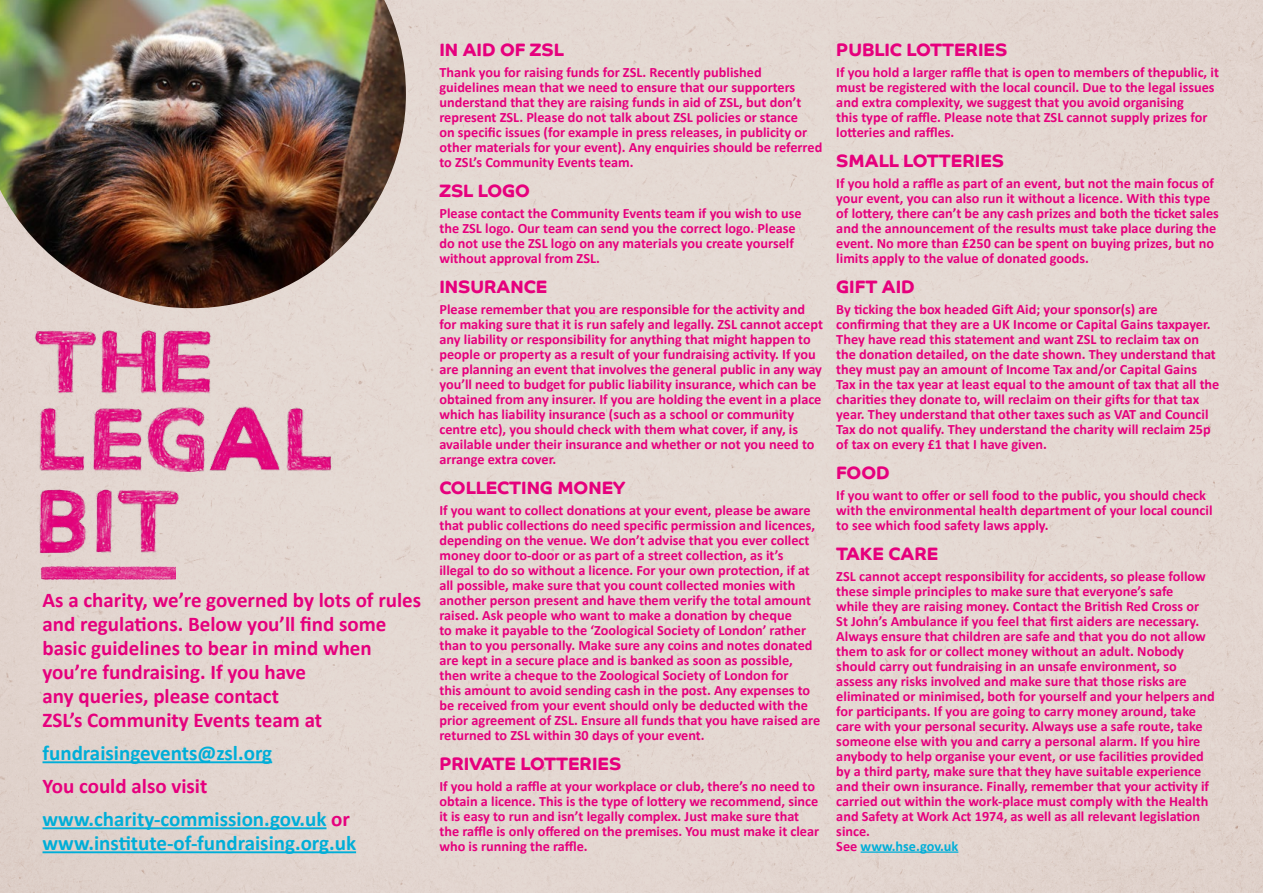
<style>
.page{position:relative;width:1263px;height:893px;background:#e4d8d2}
.page>*{position:absolute;margin:0;border:0;box-sizing:border-box;transform-origin:0 0}
.t1{font:700 21px/24px "Calibri";color:#e6007d}
.t2{font:700 21px/33px "Calibri";color:#00aed8}
.t3{font:18px "Co Headline Bd";color:#e6007d}
.t4{font:700 14.25px/15px "Calibri";color:#e6007d}
.s1{color:#e6007d}
.s2{color:#00aed8}
</style>
<div class="page">
<hr style="left:43px;top:761px;width:229px;height:2px;background:#00aed8">
<hr style="left:43px;top:827px;width:283px;height:2px;background:#00aed8">
<hr style="left:43px;top:851px;width:313px;height:2px;background:#00aed8">
<img style="left:0;top:0;width:406px;height:308px">
<hr style="left:861px;top:851px;width:97px;height:2px;background:#00aed8">
<img style="left:24px;top:316px;width:403px;height:284px">
<h1 class="t1" style="left:43px;top:588px;width:380px">As a charity, we’re governed by lots of rules and regulations. Below you’ll find some basic guidelines to bear in mind when you’re fundraising. If you have<br>any queries, please contact<br>ZSL’s Community Events team at</h1>
<h1 class="t2" style="left:43px;top:737px;width:231px">fundraisingevents@zsl.org</h1>
<h1 class="t2" style="left:43px;top:770px;width:309px"><span class="s1">You could also visit </span>www.charity-commission.gov.uk <span class="s1">or</span></h1>
<h1 class="t2" style="left:43px;top:827px;width:315px">www.institute-of-fundraising.org.uk</h1>
<p class="t3" style="left:439px;top:38px;width:126px">IN AID OF ZSL</p>
<p class="t4" style="left:439px;top:65px;width:384px">Thank you for raising funds for ZSL. Recently published guidelines mean that we need to ensure that our supporters understand that they are raising funds in aid of ZSL, but don’t represent ZSL. Please do not talk about ZSL policies or stance<br>on specific issues (for example in press releases, in publicity or other materials for your event). Any enquiries should be referred to ZSL’s Community Events team.</p>
<p class="t3" style="left:439px;top:179px;width:92px">ZSL LOGO</p>
<p class="t4" style="left:439px;top:206px;width:364px">Please contact the Community Events team if you wish to use the ZSL logo. Our team can send you the correct logo. Please do not use the ZSL logo on any materials you create yourself without approval from ZSL.</p>
<p class="t3" style="left:439px;top:275px;width:109px">INSURANCE</p>
<p class="t4" style="left:439px;top:302px;width:385px">Please remember that you are responsible for the activity and for making sure that it is run safely and legally. ZSL cannot accept any liability or responsibility for anything that might happen to people or property as a result of your fundraising activity. If you are planning an event that involves the general public in any way you’ll need to budget for public liability insurance, which can be obtained from any insurer. If you are holding the event in a place which has liability insurance (such as a school or community centre etc), you should check with them what cover, if any, is available under their insurance and whether or not you need to arrange extra cover.</p>
<p class="t3" style="left:439px;top:476px;width:188px">COLLECTING MONEY</p>
<p class="t4" style="left:439px;top:503px;width:382px">If you want to collect donations at your event, please be aware that public collections do need specific permission and licences, depending on the venue. We don’t advise that you ever collect money door to-door or as part of a street collection, as it’s illegal to do so without a licence. For your own protection, if at all possible, make sure that you count collected monies with another person present and have them verify the total amount raised. Ask people who want to make a donation by cheque<br>to make it payable to the ‘Zoological Society of London’ rather than to you personally. Make sure any coins and notes donated are kept in a secure place and is banked as soon as possible, then write a cheque to the Zoological Society of London for<br>this amount to avoid sending cash in the post. Any expenses to be received from your event should only be deducted with the prior agreement of ZSL. Ensure all funds that you have raised are returned to ZSL within 30 days of your event.</p>
<p class="t3" style="left:439px;top:752px;width:183px">PRIVATE LOTTERIES</p>
<p class="t4" style="left:439px;top:779px;width:381px">If you hold a raffle at your workplace or club, there’s no need to obtain a licence. This is the type of lottery we recommend, since it is easy to run and isn’t legally complex. Just make sure that the raffle is only offered on the premises. You must make it clear who is running the raffle.</p>
<p class="t3" style="left:836px;top:38px;width:173px">PUBLIC LOTTERIES</p>
<p class="t4" style="left:836px;top:65px;width:384px">If you hold a larger raffle that is open to members of thepublic, it must be registered with the local council. Due to the legal issues and extra complexity, we suggest that you avoid organising<br>this type of raffle. Please note that ZSL cannot supply prizes for lotteries and raffles.</p>
<p class="t3" style="left:836px;top:149px;width:169px">SMALL LOTTERIES</p>
<p class="t4" style="left:836px;top:176px;width:384px">If you hold a raffle as part of an event, but not the main focus of your event, you can also run it without a licence. With this type of lottery, there can’t be any cash prizes and both the ticket sales and the announcement of the results must take place during the event. No more than £250 can be spent on buying prizes, but no limits apply to the value of donated goods.</p>
<p class="t3" style="left:836px;top:275px;width:80px">GIFT AID</p>
<p class="t4" style="left:836px;top:302px;width:385px">By ticking the box headed Gift Aid; your sponsor(s) are confirming that they are a UK Income or Capital Gains taxpayer.<br>They have read this statement and want ZSL to reclaim tax on the donation detailed, on the date shown. They understand that they must pay an amount of Income Tax and/or Capital Gains Tax in the tax year at least equal to the amount of tax that all the charities they donate to, will reclaim on their gifts for that tax year. They understand that other taxes such as VAT and Council Tax do not qualify. They understand the charity will reclaim 25p of tax on every £1 that I have given.</p>
<p class="t3" style="left:836px;top:461px;width:55px">FOOD</p>
<p class="t4" style="left:836px;top:488px;width:378px">If you want to offer or sell food to the public, you should check with the environmental health department of your local council to see which food safety laws apply.</p>
<p class="t3" style="left:836px;top:542px;width:104px">TAKE CARE</p>
<p class="t4" style="left:836px;top:569px;width:380px">ZSL cannot accept responsibility for accidents, so please follow these simple principles to make sure that everyone’s safe<br>while they are raising money. Contact the British Red Cross or<br>St John’s Ambulance if you feel that first aiders are necessary.<br>Always ensure that children are safe and that you do not allow them to ask for or collect money without an adult. Nobody should carry out fundraising in an unsafe environment, so assess any risks involved and make sure that those risks are eliminated or minimised, both for yourself and your helpers and for participants. If you are going to carry money around, take care with your personal security. Always use a safe route, take someone else with you and carry a personal alarm. If you hire anybody to help organise your event, or use facilities provided by a third party, make sure that they have suitable experience and their own insurance. Finally, remember that your activity if carried out within the work-place must comply with the Health and Safety at Work Act 1974, as well as all relevant legislation since.<br>See <span class="s2">www.hse.gov.uk</span></p>
</div>
